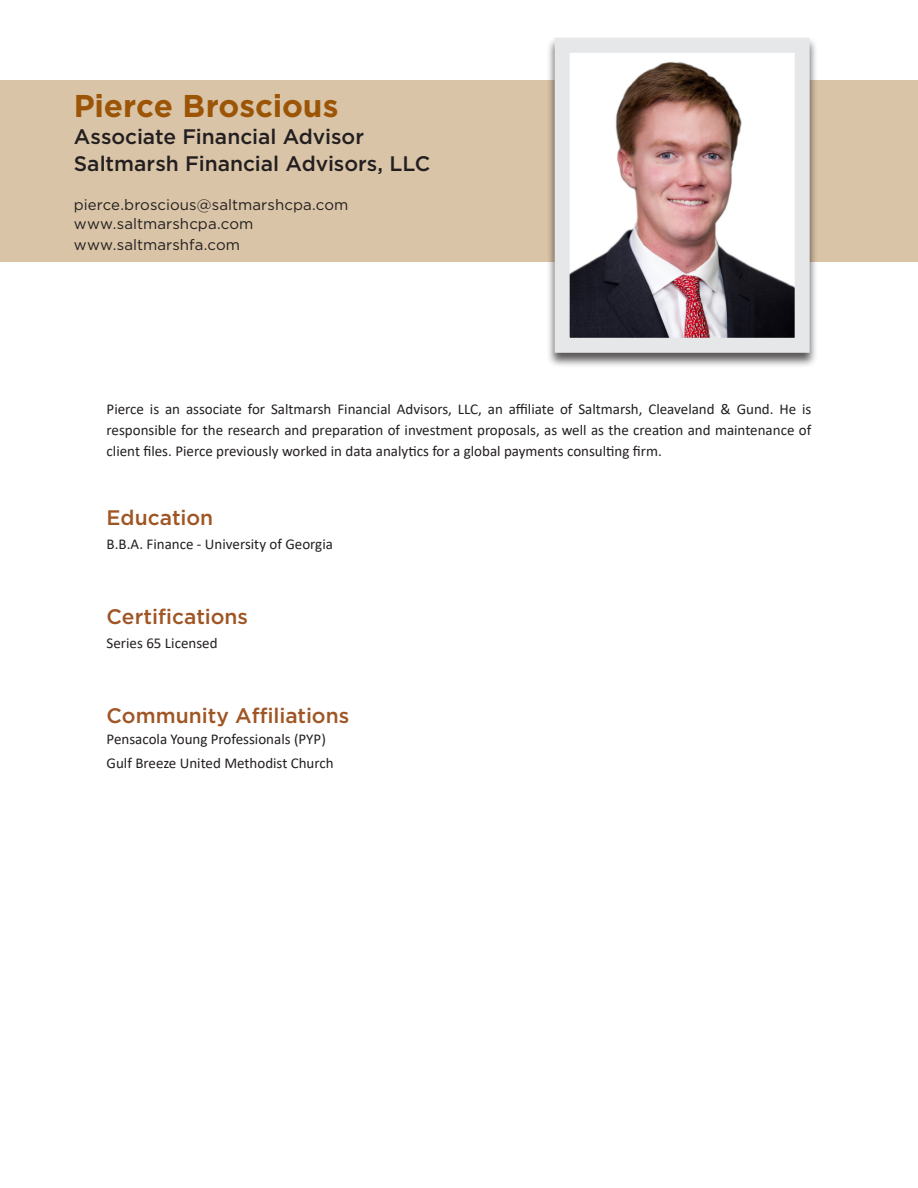
<style>
.page{position:relative;width:918px;height:1188px;background:#fff}
.page>*{position:absolute;margin:0;border:0;box-sizing:border-box;transform-origin:0 0}
.t1{font:700 31.5px "Gotham";letter-spacing:-.005em;color:#9c5506}
.t2{font:500 21px "Gotham";letter-spacing:-.005em;color:#231f20}
.t3{font:500 21px "Gotham";color:#9f5524}
.t4{font:15px/21px "Calibri";color:#231f20;text-align:justify}
.t5{font:15px "Gotham";letter-spacing:.005em;color:#231f20}
</style>
<div class="page">
<div style="left:0;top:81px;width:918px;height:181px;background:#d9c4a7"></div>
<div style="left:546px;top:36px;width:272px;height:332px;background:#231f20;opacity:.75"></div>
<img style="left:571px;top:54px;width:223px;height:283px">
<div style="left:555px;top:38px;width:255px;height:315px;border:15px solid #e6e7e9"></div>
<p class="t1" style="left:74px;top:85px;width:266px">Pierce Broscious</p>
<p class="t2" style="left:74px;top:123px;width:292px">Associate Financial Advisor</p>
<p class="t2" style="left:74px;top:150px;width:358px">Saltmarsh Financial Advisors, LLC</p>
<p class="t5" style="left:74px;top:195px;width:276px">pierce.broscious@saltmarshcpa.com</p>
<p class="t5" style="left:74px;top:214px;width:181px">www.saltmarshcpa.com</p>
<p class="t5" style="left:74px;top:235px;width:168px">www.saltmarshfa.com</p>
<p class="t4" style="left:107px;top:399px;width:706px">Pierce is an associate for Saltmarsh Financial Advisors, LLC, an affiliate of Saltmarsh, Cleaveland &amp; Gund. He is responsible for the research and preparation of investment proposals, as well as the creation and maintenance of client files. Pierce previously worked in data analytics for a global payments consulting firm.</p>
<p class="t3" style="left:107px;top:504px;width:108px">Education</p>
<p class="t4" style="left:107px;top:534px;width:228px">B.B.A. Finance - University of Georgia</p>
<p class="t3" style="left:107px;top:603px;width:143px">Certifications</p>
<p class="t4" style="left:107px;top:633px;width:112px">Series 65 Licensed</p>
<p class="t3" style="left:107px;top:702px;width:244px">Community Affiliations</p>
<p class="t4" style="left:107px;top:729px;width:221px">Pensacola Young Professionals (PYP)</p>
<p class="t4" style="left:107px;top:753px;width:229px">Gulf Breeze United Methodist Church</p>
</div>
